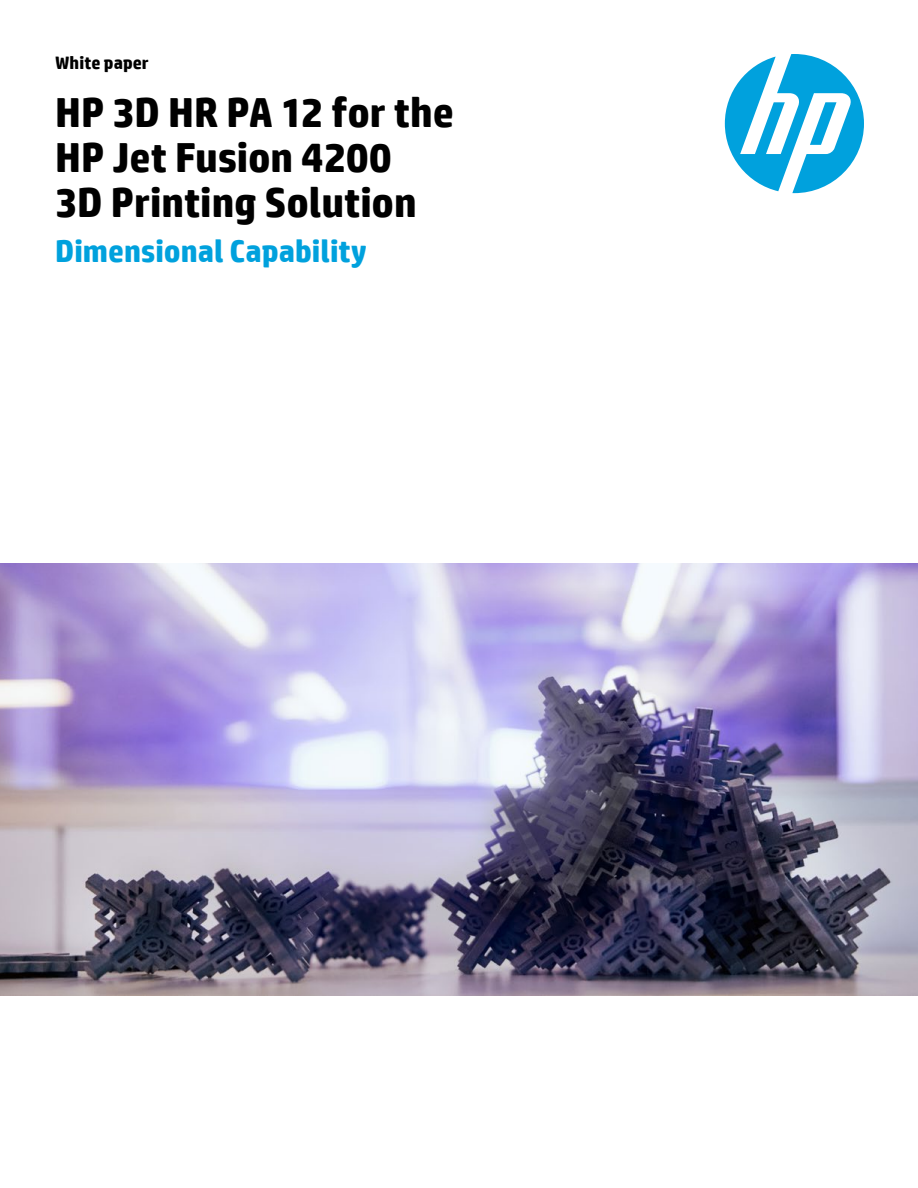
<style>
.page{position:relative;width:918px;height:1188px;background:#fff}
.page>*{position:absolute;margin:0;border:0;box-sizing:border-box;transform-origin:0 0}
.t1{font:700 42px/45px "HP Simplified";letter-spacing:-.005em;color:#000}
.t2{font:700 31.5px "HP Simplified";color:#00a1dd}
.t3{font:700 18px "HP Simplified";color:#000}
</style>
<div class="page">
<svg style="left:725px;top:54px;width:139px;height:139px"></svg>
<img style="left:0;top:563px;width:918px;height:432px">
<p class="t3" style="left:55px;top:51px;width:95px">White paper</p>
<p class="t1" style="left:55px;top:90px;width:400px">HP 3D HR PA 12 for the<br>HP Jet Fusion 4200<br>3D Printing Solution</p>
<p class="t2" style="left:55px;top:231px;width:314px">Dimensional Capability</p>
</div>
